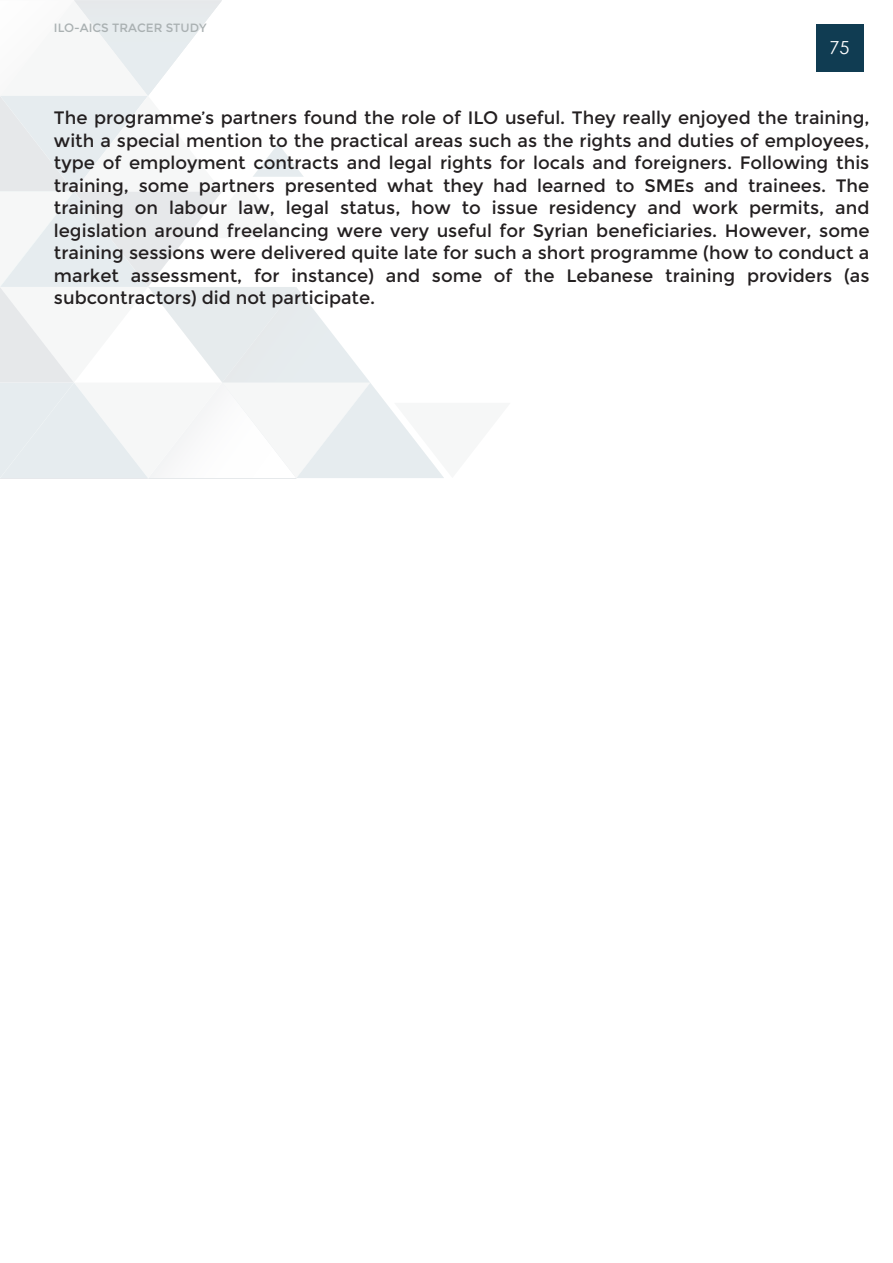
<style>
.page{position:relative;width:893px;height:1263px;background:#fff}
.page>*{position:absolute;margin:0;border:0;box-sizing:border-box;transform-origin:0 0}
.t1{font:18px/22.5px "Montserrat";color:#231f20;text-align:justify}
.t2{font:18px "Century Gothic";color:#fff}
.t3{font:12px "Montserrat";color:#aab1b2}
</style>
<div class="page">
<svg style="left:0;top:0;width:444px;height:479px"></svg>
<div style="left:816px;top:24px;width:47px;height:48px;background:#103c52"></div>
<p class="t3" style="left:54px;top:21px;width:154px">ILO-AICS TRACER STUDY</p>
<p class="t2" style="left:829px;top:34px;width:21px">75</p>
<p class="t1" style="left:54px;top:107px;width:817px">The programme’s partners found the role of ILO useful. They really enjoyed the training, with a special mention to the practical areas such as the rights and duties of employees, type of employment contracts and legal rights for locals and foreigners. Following this training, some partners presented what they had learned to SMEs and trainees. The training on labour law, legal status, how to issue residency and work permits, and legislation around freelancing were very useful for Syrian beneficiaries. However, some training sessions were delivered quite late for such a short programme (how to conduct a market assessment, for instance) and some of the Lebanese training providers (as subcontractors) did not participate.</p>
</div>
